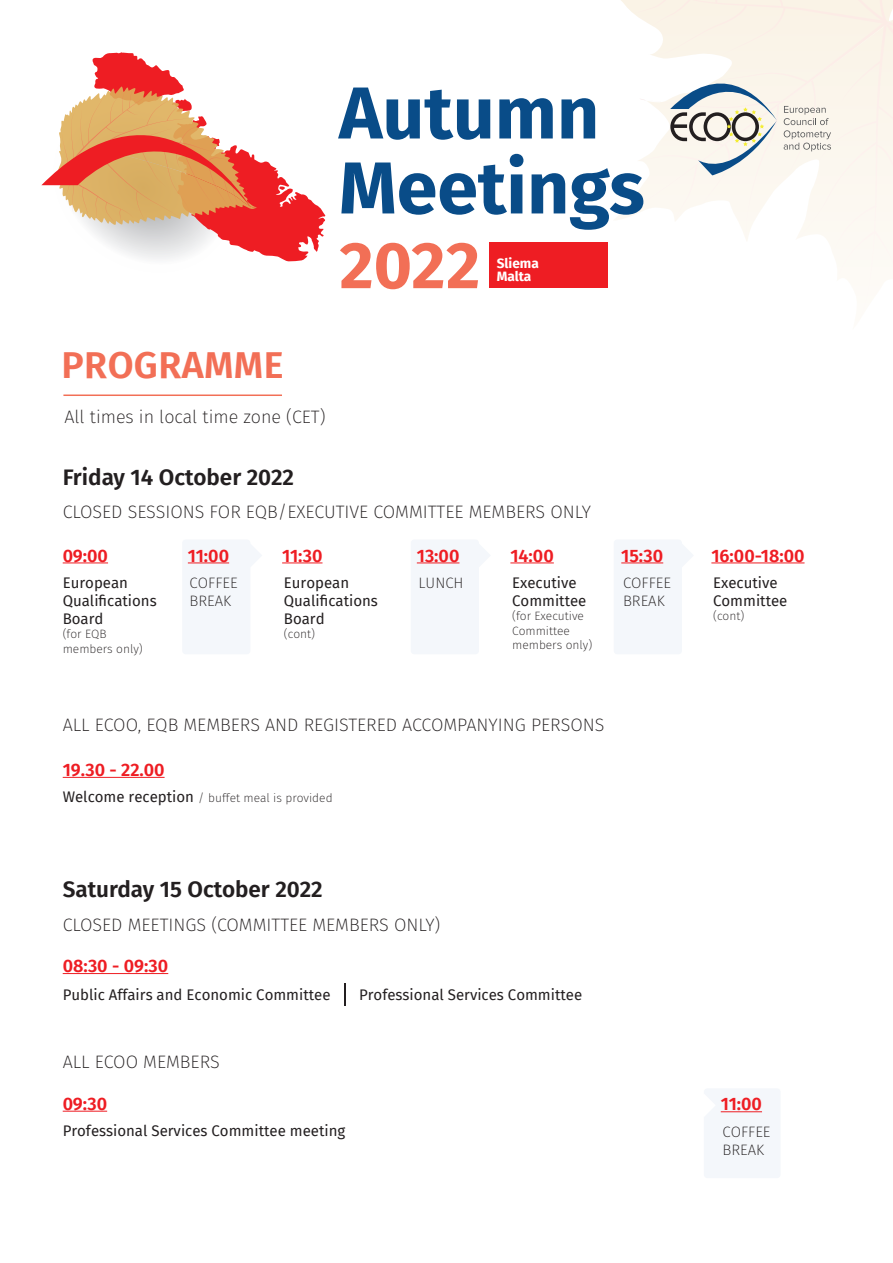
<style>
.page{position:relative;width:893px;height:1263px;background:#fff}
.page>*{position:absolute;margin:0;border:0;box-sizing:border-box;transform-origin:0 0}
.t1{font:700 73.5px/75px "Fira Sans";color:#094c88}
.t2{font:600 37.5px "Fira Sans";letter-spacing:.01em;color:#f26f56}
.t3{font:600 22.5px "Fira Sans";color:#231f20}
.t4{font:200 18px "Fira Sans";color:#231f20}
.t5{font:600 18px "Fira Sans";color:#ee1d23}
.t6{font:15px/18px "Fira Sans";color:#231f20}
.t7{font:200 15px/18px "Fira Sans";color:#231f20}
.t8{font:700 13.65px/13.6px "Fira Sans";color:#fff}
.t9{font:200 12px/14.4px "Fira Sans";color:#231f20}
.s1{font-weight:400;font-size:15px}
</style>
<div class="page">
<div style="left:704px;top:1088px;width:77px;height:90px;background:#f4f7fb;border-radius:4px"></div>
<svg style="left:704px;top:1095px;width:11px;height:21px"></svg>
<div style="left:182px;top:539px;width:68px;height:115px;background:#f4f7fb;border-radius:4px"></div>
<div style="left:411px;top:539px;width:68px;height:115px;background:#f4f7fb;border-radius:4px"></div>
<div style="left:614px;top:539px;width:68px;height:115px;background:#f4f7fb;border-radius:4px"></div>
<hr style="left:63px;top:562px;width:45px;height:1px;background:#ee1d23">
<svg style="left:586px;top:0;width:307px;height:274px"></svg>
<hr style="left:63px;top:394px;width:219px;height:2px;background:#f26f56">
<hr style="left:282px;top:562px;width:40px;height:1px;background:#ee1d23">
<hr style="left:510px;top:562px;width:44px;height:1px;background:#ee1d23">
<hr style="left:711px;top:562px;width:93px;height:1px;background:#ee1d23">
<hr style="left:188px;top:562px;width:41px;height:1px;background:#ee1d23">
<hr style="left:721px;top:1111px;width:41px;height:1px;background:#ee1d23">
<hr style="left:621px;top:562px;width:42px;height:1px;background:#ee1d23">
<hr style="left:417px;top:562px;width:42px;height:1px;background:#ee1d23">
<hr style="left:63px;top:1111px;width:44px;height:1px;background:#ee1d23">
<svg style="left:250px;top:544px;width:12px;height:23px"></svg>
<svg style="left:479px;top:545px;width:11px;height:21px"></svg>
<svg style="left:682px;top:545px;width:11px;height:21px"></svg>
<hr style="left:63px;top:973px;width:105px;height:1px;background:#ee1d23">
<hr style="left:63px;top:777px;width:102px;height:1px;background:#ee1d23">
<svg style="left:345px;top:983px;width:1px;height:22px"></svg>
<div style="left:489px;top:243px;width:119px;height:45px;background:#ee1d23"></div>
<svg style="left:340px;top:243px;width:138px;height:46px"></svg>
<svg style="left:41px;top:52px;width:285px;height:210px"></svg>
<h1 class="t1" style="left:339px;top:70px;width:307px">Autumn<br>Meetings</h1>
<p class="t8" style="left:497px;top:255px;width:44px">Sliema<br>Malta</p>
<h2 class="t2" style="left:62px;top:334px;width:223px">PROGRAMME</h2>
<p class="t4" style="left:64px;top:404px;width:263px">All times in local time zone (CET)</p>
<h3 class="t3" style="left:63px;top:459px;width:233px">Friday 14 October 2022</h3>
<p class="t4" style="left:63px;top:499px;width:530px">CLOSED SESSIONS FOR EQB/EXECUTIVE COMMITTEE MEMBERS ONLY</p>
<p class="t5" style="left:63px;top:540px;width:47px">09:00</p>
<p class="t6" style="left:63px;top:573px;width:96px">European<br>Qualifications<br>Board</p>
<p class="t9" style="left:63px;top:627px;width:82px">(for EQB members only)</p>
<p class="t5" style="left:188px;top:540px;width:43px">11:00</p>
<p class="t7" style="left:190px;top:574px;width:50px">COFFEE<br>BREAK</p>
<p class="t5" style="left:282px;top:540px;width:42px">11:30</p>
<p class="t6" style="left:284px;top:573px;width:96px">European<br>Qualifications<br>Board</p>
<p class="t9" style="left:284px;top:627px;width:33px">(cont)</p>
<p class="t5" style="left:417px;top:540px;width:44px">13:00</p>
<p class="t7" style="left:419px;top:574px;width:47px">LUNCH</p>
<p class="t5" style="left:510px;top:540px;width:45px">14:00</p>
<p class="t6" style="left:512px;top:573px;width:76px">Executive<br>Committee</p>
<p class="t9" style="left:512px;top:609px;width:82px">(for Executive<br>Committee members only)</p>
<p class="t5" style="left:621px;top:540px;width:43px">15:30</p>
<p class="t7" style="left:623px;top:574px;width:49px">COFFEE<br>BREAK</p>
<p class="t4" style="left:63px;top:712px;width:543px">ALL ECOO, EQB MEMBERS AND REGISTERED ACCOMPANYING PERSONS</p>
<p class="t5" style="left:63px;top:755px;width:103px">19.30 - 22.00</p>
<p class="t9" style="left:63px;top:790px;width:271px"><span class="s1">Welcome reception</span> / buffet meal is provided</p>
<h3 class="t3" style="left:63px;top:871px;width:261px">Saturday 15 October 2022</h3>
<p class="t4" style="left:63px;top:912px;width:379px">CLOSED MEETINGS (COMMITTEE MEMBERS ONLY)</p>
<p class="t5" style="left:63px;top:951px;width:107px">08:30 - 09:30</p>
<p class="t6" style="left:63px;top:985px;width:269px">Public Affairs and Economic Committee</p>
<p class="t6" style="left:359px;top:985px;width:225px">Professional Services Committee</p>
<p class="t4" style="left:63px;top:1049px;width:159px">ALL ECOO MEMBERS</p>
<p class="t5" style="left:63px;top:1089px;width:46px">09:30</p>
<p class="t6" style="left:63px;top:1121px;width:284px">Professional Services Committee meeting</p>
<p class="t5" style="left:711px;top:540px;width:95px">16:00-18:00</p>
<p class="t6" style="left:713px;top:573px;width:76px">Executive<br>Committee</p>
<p class="t9" style="left:713px;top:609px;width:33px">(cont)</p>
<p class="t5" style="left:721px;top:1089px;width:43px">11:00</p>
<p class="t7" style="left:722px;top:1123px;width:49px">COFFEE<br>BREAK</p>
</div>
